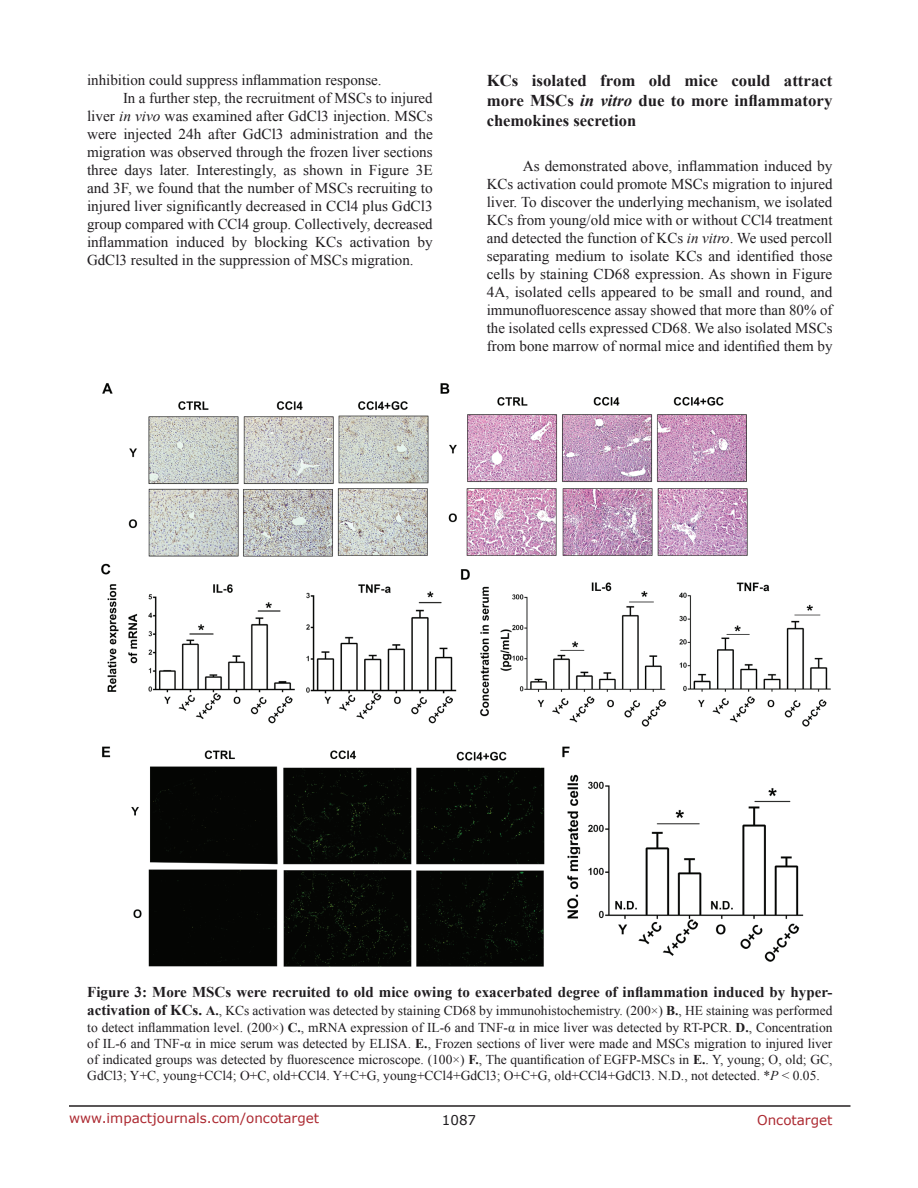
<style>
.page{position:relative;width:918px;height:1188px;background:#fff}
.page>*{position:absolute;margin:0;border:0;box-sizing:border-box;transform-origin:0 0}
.t1{font:700 16.5px/19.8px "Times New Roman";color:#201d20;text-align:justify}
.t2{font:15px/18px "Times New Roman";color:#201d20;text-align:justify}
.t3{font:700 15px "Times New Roman";color:#201d20}
.t4{font:13.5px/16.2px "Times New Roman";color:#201d20;text-align:justify}
.t5{font:13.5px "Verdana";color:#ac2830}
.t6{font:13.5px "Verdana";color:#201d20}
.s1{font-style:italic}
.s2{font-weight:700;font-size:15px}
.s3{font-weight:700}
</style>
<div class="page">
<hr style="left:69px;top:1105px;width:781px;height:2px;background:#231f20">
<img style="left:101px;top:383px;width:730px;height:584px">
<p class="t2" style="left:87px;top:71px;width:296px">inhibition could suppress inflammation response.</p>
<p class="t2" style="left:123px;top:89px;width:311px">In a further step, the recruitment of MSCs to injured</p>
<p class="t2" style="left:87px;top:107px;width:347px">liver <span class="s1">in vivo</span> was examined after GdCl3 injection. MSCs</p>
<p class="t2" style="left:87px;top:125px;width:347px">were injected 24h after GdCl3 administration and the</p>
<p class="t2" style="left:87px;top:143px;width:347px">migration was observed through the frozen liver sections</p>
<p class="t2" style="left:87px;top:161px;width:347px">three days later. Interestingly, as shown in Figure 3E</p>
<p class="t2" style="left:87px;top:179px;width:347px">and 3F, we found that the number of MSCs recruiting to</p>
<p class="t2" style="left:87px;top:197px;width:347px">injured liver significantly decreased in CCl4 plus GdCl3</p>
<p class="t2" style="left:87px;top:215px;width:347px">group compared with CCl4 group. Collectively, decreased</p>
<p class="t2" style="left:87px;top:233px;width:347px">inflammation induced by blocking KCs activation by</p>
<p class="t2" style="left:87px;top:251px;width:328px">GdCl3 resulted in the suppression of MSCs migration.</p>
<p class="t1" style="left:487px;top:70px;width:347px">KCs isolated from old mice could attract more MSC s <span class="s1">in vitro</span> due to more inflammatory chemokines secretion</p>
<p class="t2" style="left:487px;top:157px;width:347px;text-indent:36px">As demonstrated above, inflammation induced by KCs activation could promote MSCs migration to injured liver. To discover the underlying mechanism, we isolated KCs from young/old mice with or without CCl4 treatment and detected the function of KCs <span class="s1">in vitro</span>. We used percoll separating medium to isolate KCs and identified those cells by staining CD68 expression. As shown in Figure 4A, isolated cells appeared to be small and round, and immunofluorescence assay showed that more than 80% of the isolated cells expressed CD68. We also isolated MSCs from bone marrow of normal mice and identified them by</p>
<p class="t3" style="left:87px;top:982px;width:747px">Figure 3: More MSCs were recruited to old mice owing to exacerbated degree of inflammation induced by hyper-</p>
<p class="t4" style="left:87px;top:1003px;width:747px"><span class="s2">activation of KCs.</span> <span class="s3">A.</span>, KCs activation was detected by staining CD68 by immunohistochemistry. (200×) <span class="s3">B.</span>, HE staining was performed to detect inflammation level. (200×) <span class="s3">C.</span>, mRNA expression of IL-6 and TNF-α in mice liver was detected by RT-PCR. <span class="s3">D.</span>, Concentration of IL-6 and TNF-α in mice serum was detected by ELISA. <span class="s3">E.</span>, Frozen sections of liver were made and MSCs migration to injured liver of indicated groups was detected by fluorescence microscope. (100×) <span class="s3">F.</span>, The quantification of EGFP-MSCs in <span class="s3">E.</span>. Y, young; O, old; GC, GdCl3; Y+C, young+CCl4; O+C, old+CCl4. Y+C+G, young+CCl4+GdCl3; O+C+G, old+CCl4+GdCl3. N.D., not detected. *<span class="s1">P</span> &lt; 0.05.</p>
<p class="t5" style="left:69px;top:1109px;width:252px">www.impactjournals.com/oncotarget</p>
<p class="t6" style="left:442px;top:1111px;width:36px">1087</p>
<p class="t5" style="left:757px;top:1111px;width:77px">Oncotarget</p>
</div>
